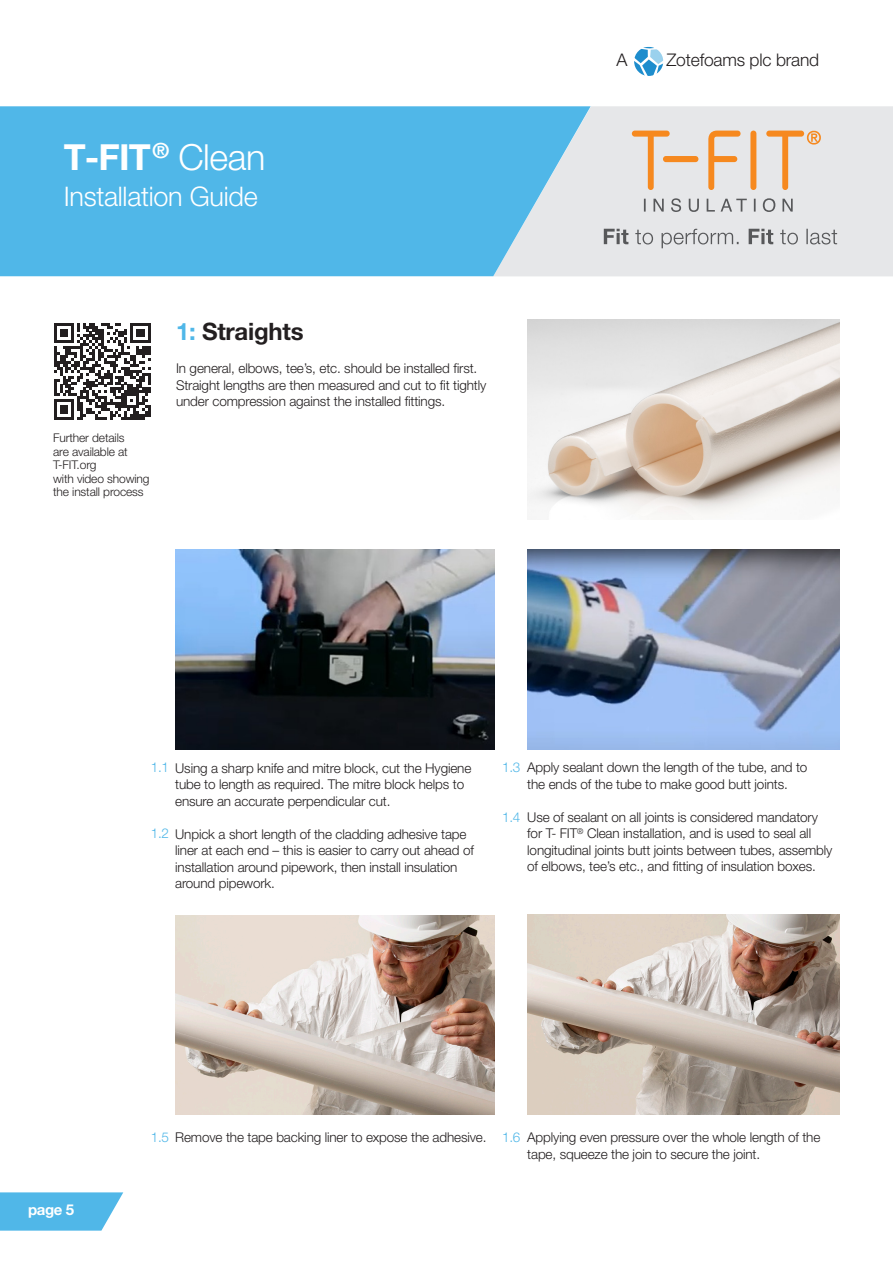
<style>
.page{position:relative;width:893px;height:1263px;background:#fff}
.page>*{position:absolute;margin:0;border:0;box-sizing:border-box;transform-origin:0 0}
.t1{font:700 36px "Helvetica Neue LT Pro";color:#fff}
.t2{font:300 27px "Helvetica Neue LT Pro";letter-spacing:-.01em;color:#fff}
.t3{font:700 24px "Helvetica Neue LT Pro";letter-spacing:-.01em;color:#231f20}
.t4{font:300 17.4px "Helvetica Neue LT Pro";letter-spacing:-.01em;color:#231f20}
.t5{font:700 15px "Helvetica Neue LT Pro";color:#fff}
.t6{font:300 13.5px/16.5px "Helvetica Neue LT Pro";letter-spacing:-.01em;color:#231f20}
.t7{font:300 13.5px "Helvetica Neue LT Pro";color:#50b7e8}
.t8{font:300 12px/13.5px "Helvetica Neue LT Pro";letter-spacing:-.01em;color:#231f20}
.s1{font-weight:300}
.s2{color:#50b7e8}
</style>
<div class="page">
<svg style="left:634px;top:47px;width:29px;height:29px"></svg>
<svg style="left:0;top:1192px;width:123px;height:38px"></svg>
<div style="left:591px;top:106px;width:302px;height:170px;background:#e6e7e9"></div>
<svg style="left:0;top:106px;width:591px;height:170px;fill:#50b7e8"></svg>
<img style="left:176px;top:549px;width:319px;height:200px">
<img style="left:527px;top:549px;width:312px;height:200px">
<img style="left:176px;top:915px;width:319px;height:200px">
<img style="left:527px;top:914px;width:312px;height:200px">
<img style="left:527px;top:320px;width:312px;height:199px">
<svg style="left:604px;top:229px;width:233px;height:19px"></svg>
<div style="left:750px;top:131px;width:6px;height:59px;background:#f6891f;border-radius:3px"></div>
<svg style="left:632px;top:131px;width:38px;height:59px"></svg>
<svg style="left:708px;top:131px;width:33px;height:59px"></svg>
<div style="left:663px;top:156px;width:35px;height:6px;background:#f6891f;border-radius:3px"></div>
<svg style="left:766px;top:131px;width:55px;height:59px"></svg>
<svg style="left:644px;top:198px;width:149px;height:14px"></svg>
<svg style="left:54px;top:323px;width:97px;height:97px"></svg>
<p class="t1" style="left:64px;top:135px;width:203px">T-FIT<sup>®</sup> <span class="s1">Clean</span></p>
<p class="t2" style="left:64px;top:180px;width:195px">Installation Guide</p>
<p class="t8" style="left:53px;top:431px;width:98px">Further details<br>are available at<br>T-FIT.org<br>with video showing the install process</p>
<p class="t3" style="left:176px;top:317px;width:129px"><span class="s2">1:</span> Straights</p>
<p class="t6" style="left:176px;top:360px;width:312px">In general, elbows, tee’s, etc. should be installed first.<br>Straight lengths are then measured and cut to fit tightly under compression against the installed fittings.</p>
<p class="t4" style="left:617px;top:49px;width:12px">A</p>
<p class="t4" style="left:666px;top:49px;width:154px">Zotefoams plc brand</p>
<p class="t6" style="left:527px;top:759px;width:282px">Apply sealant down the length of the tube, and to the ends of the tube to make good butt joints.</p>
<p class="t6" style="left:527px;top:808px;width:307px">Use of sealant on all joints is considered mandatory for T- FIT<sup>®</sup> Clean installation, and is used to seal all longitudinal joints butt joints between tubes, assembly of elbows, tee’s etc., and fitting of insulation boxes.</p>
<p class="t7" style="left:151px;top:759px;width:20px">1.1</p>
<p class="t7" style="left:502px;top:759px;width:20px">1.3</p>
<p class="t6" style="left:175px;top:760px;width:298px">Using a sharp knife and mitre block, cut the Hygiene tube to length as required. The mitre block helps to ensure an accurate perpendicular cut.</p>
<p class="t6" style="left:175px;top:826px;width:300px">Unpick a short length of the cladding adhesive tape liner at each end – this is easier to carry out ahead of installation around pipework, then install insulation around pipework.</p>
<p class="t7" style="left:502px;top:809px;width:20px">1.4</p>
<p class="t7" style="left:151px;top:825px;width:20px">1.2</p>
<p class="t5" style="left:28px;top:1200px;width:48px">page 5</p>
<p class="t6" style="left:175px;top:1129px;width:313px">Remove the tape backing liner to expose the adhesive.</p>
<p class="t7" style="left:151px;top:1129px;width:20px">1.5</p>
<p class="t6" style="left:527px;top:1129px;width:295px">Applying even pressure over the whole length of the tape, squeeze the join to secure the joint.</p>
<p class="t7" style="left:502px;top:1129px;width:20px">1.6</p>
</div>
